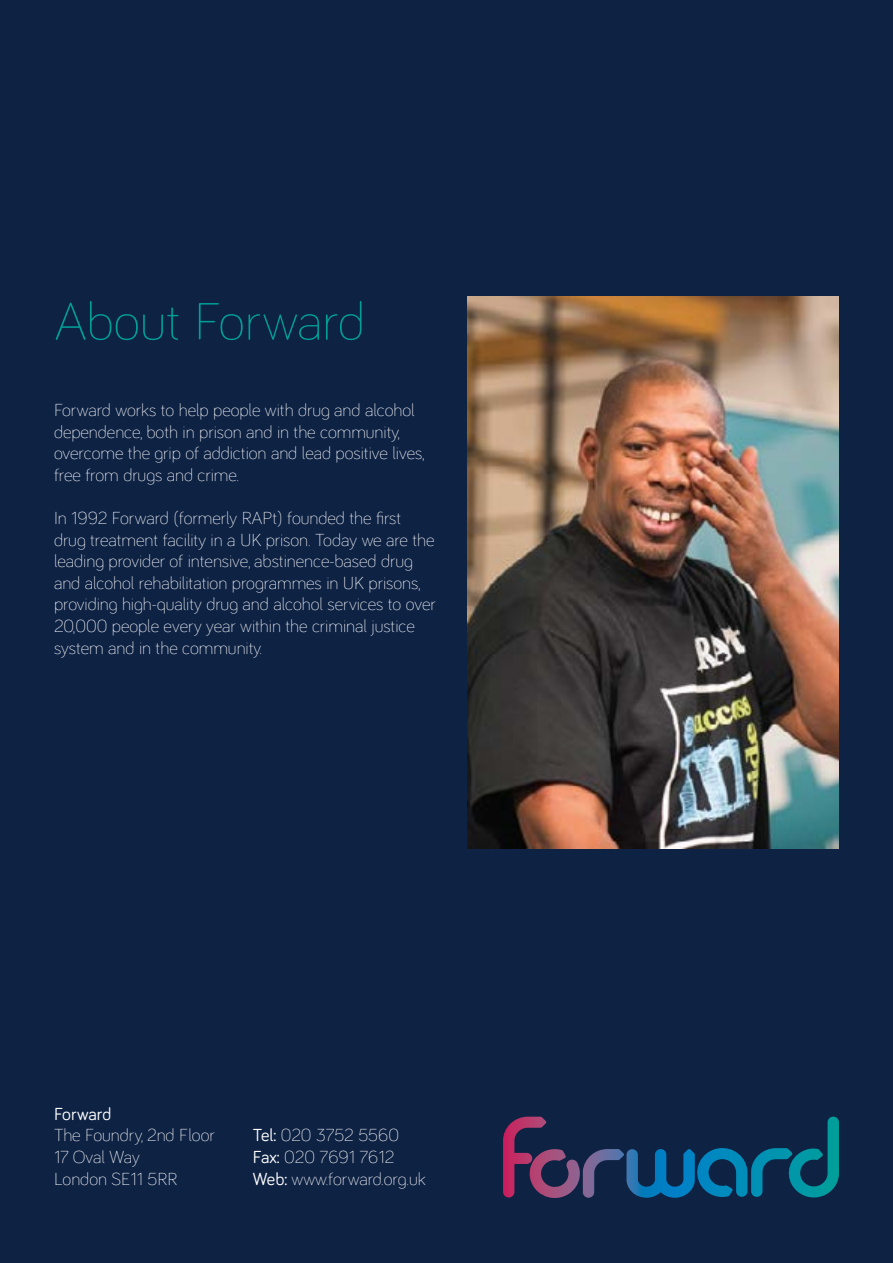
<style>
.page{position:relative;width:893px;height:1263px;background:#0e2244}
.page>*{position:absolute;margin:0;border:0;box-sizing:border-box;transform-origin:0 0}
.t1{font:300 54px "Bariol";color:#009f98}
.t2{font:300 18px/21.6px "Bariol";color:#fff}
.t3{font:18px "Bariol";letter-spacing:-.005em;color:#fff}
.s1{font-weight:400}
</style>
<div class="page">
<svg style="left:503px;top:1116px;width:336px;height:82px"></svg>
<img style="left:468px;top:297px;width:371px;height:552px">
<h1 class="t1" style="left:54px;top:285px;width:312px">About Forward</h1>
<p class="t2" style="left:54px;top:398px;width:372px">Forward works to help people with drug and alcohol dependence, both in prison and in the community, overcome the grip of addiction and lead positive lives, free from drugs and crime.</p>
<p class="t2" style="left:54px;top:506px;width:383px">In 1992 Forward (formerly RAPt) founded the first drug treatment facility in a UK prison. Today we are the leading provider of intensive, abstinence-based drug and alcohol rehabilitation programmes in UK prisons, providing high-quality drug and alcohol services to over 20,000 people every year within the criminal justice system and in the community.</p>
<p class="t3" style="left:54px;top:1102px;width:59px">Forward</p>
<p class="t2" style="left:54px;top:1123px;width:162px">The Foundry, 2nd Floor<br>17 Oval Way<br>London SE11 5RR</p>
<p class="t2" style="left:253px;top:1123px;width:174px"><span class="s1">Tel:</span> 020 3752 5560<br><span class="s1">Fax:</span> 020 7691 7612<br><span class="s1">Web:</span> www.forward.org.uk</p>
</div>
